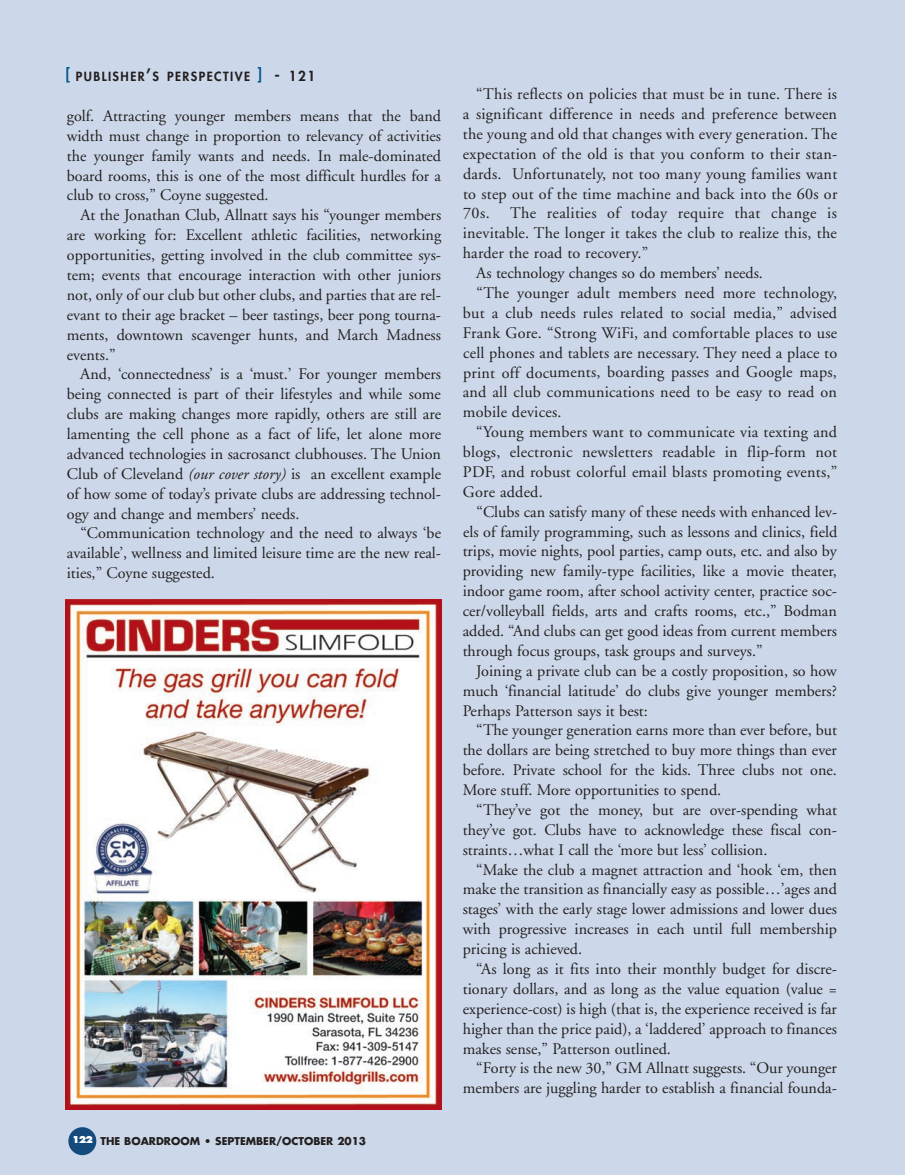
<style>
.page{position:relative;width:905px;height:1175px;background:#ccd8e9}
.page>*{position:absolute;margin:0;border:0;box-sizing:border-box;transform-origin:0 0}
.t1{font:16.2px/19.8px "Adobe Garamond";color:#231f20;text-align:justify}
.t2{font:16.2px "Adobe Garamond";letter-spacing:.025em;color:#231f20}
.t3{font:800 12.3px "Futura";letter-spacing:.115em;color:#231f20}
.t4{font:700 10.5px "Futura";color:#231f20}
.s1{font-size:16.5px;color:#00538d}
.s2{font-size:16.5px}
.s3{font-size:13.5px}
.s4{font-style:italic}
</style>
<div class="page">
<div style="left:68px;top:1127px;width:28px;height:28px;background:#144a7c;border-radius:50%"></div>
<img style="left:65px;top:600px;width:376px;height:509px">
<p class="t3" style="left:66px;top:68px;width:251px"><span class="s1">[</span> PUBLISHER<span class="s2">’</span>S PERSPECTIVE <span class="s1">]</span> <span class="s2">-</span> <span class="s3">121</span></p>
<p class="t1" style="left:67px;top:106px;width:376px">golf. Attracting younger members means that the band width must change in proportion to relevancy of activities the younger family wants and needs. In male-dominated board rooms, this is one of the most difficult hurdles for a club to cross,” Coyne suggested.</p>
<p class="t1" style="left:67px;top:206px;width:376px;text-indent:14px">At the Jonathan Club, Allnatt says his “younger members are working for: Excellent athletic facilities, networking opportunities, getting involved in the club committee sys&shy;tem; events that encourage interaction with other juniors not, only of our club but other clubs, and parties that are rel&shy;evant to their age bracket – beer tastings, beer pong tourna&shy;ments, downtown scavenger hunts, and March Madness events.”</p>
<p class="t1" style="left:67px;top:365px;width:376px;text-indent:14px">And, ‘connectedness’ is a ‘must.’ For younger members being connected is part of their lifestyles and while some clubs are making changes more rapidly, others are still are lamenting the cell phone as a fact of life, let alone more advanced technologies in sacrosanct clubhouses. The Union Club of Cleveland <span class="s4">(our cover story)</span> is an excellent example of how some of today’s private clubs are addressing technol&shy;ogy and change and members’ needs.</p>
<p class="t1" style="left:67px;top:524px;width:376px;text-indent:14px">“Communication technology and the need to always ‘be available’, wellness and limited leisure time are the new real&shy;ities,” Coyne suggested.</p>
<p class="t4" style="left:72px;top:1133px;width:295px"><sup>122</sup> THE BOARDROOM • SEPTEMBER/OCTOBER 2013</p>
<p class="t1" style="left:463px;top:84px;width:376px;text-indent:13px">“This reflects on policies that must be in tune. There is a significant difference in needs and preference between the young and old that changes with every generation. The expectation of the old is that you conform to their stan&shy;dards. Unfortunately, not too many young families want to step out of the time machine and back into the 60s or 70s.</p>
<p class="t2" style="left:510px;top:205px;width:328px">The realities of today require that change is</p>
<p class="t1" style="left:463px;top:224px;width:376px">inevitable. The longer it takes the club to realize this, the</p>
<p class="t1" style="left:463px;top:243px;width:187px">harder the road to recovery.”</p>
<p class="t1" style="left:476px;top:263px;width:288px">As technology changes so do members’ needs.</p>
<p class="t1" style="left:476px;top:283px;width:362px">“The younger adult members need more technology,</p>
<p class="t1" style="left:463px;top:303px;width:376px">but a club needs rules related to social media,” advised</p>
<p class="t1" style="left:463px;top:323px;width:376px">Frank Gore. “Strong WiFi, and comfortable places to use</p>
<p class="t1" style="left:463px;top:343px;width:376px">cell phones and tablets are necessary. They need a place to</p>
<p class="t1" style="left:463px;top:363px;width:375px">print off documents, boarding passes and Google maps,</p>
<p class="t1" style="left:462px;top:383px;width:376px">and all club communications need to be easy to read on</p>
<p class="t1" style="left:462px;top:402px;width:100px">mobile devices.</p>
<p class="t1" style="left:476px;top:422px;width:362px">“Young members want to communicate via texting and</p>
<p class="t1" style="left:463px;top:442px;width:376px">blogs, electronic newsletters readable in flip-form not</p>
<p class="t1" style="left:463px;top:462px;width:376px">PDF, and robust colorful email blasts promoting events,”</p>
<p class="t1" style="left:463px;top:482px;width:81px">Gore added.</p>
<p class="t1" style="left:476px;top:502px;width:362px">“Clubs can satisfy many of these needs with enhanced lev-</p>
<p class="t1" style="left:463px;top:522px;width:376px">els of family programming, such as lessons and clinics, field</p>
<p class="t1" style="left:462px;top:542px;width:376px">trips, movie nights, pool parties, camp outs, etc. and also by</p>
<p class="t1" style="left:462px;top:561px;width:376px">providing new family-type facilities, like a movie theater,</p>
<p class="t1" style="left:462px;top:581px;width:376px">indoor game room, after school activity center, practice soc-</p>
<p class="t1" style="left:462px;top:601px;width:376px">cer/volleyball fields, arts and crafts rooms, etc.,” Bodman</p>
<p class="t1" style="left:462px;top:621px;width:376px">added. “And clubs can get good ideas from current members</p>
<p class="t1" style="left:462px;top:641px;width:301px">through focus groups, task groups and surveys.”</p>
<p class="t1" style="left:476px;top:661px;width:362px">Joining a private club can be a costly proposition, so how</p>
<p class="t1" style="left:462px;top:681px;width:376px">much ‘financial latitude’ do clubs give younger members?</p>
<p class="t1" style="left:462px;top:701px;width:187px">Perhaps Patterson says it best:</p>
<p class="t1" style="left:476px;top:720px;width:362px">“The younger generation earns more than ever before, but</p>
<p class="t1" style="left:462px;top:740px;width:376px">the dollars are being stretched to buy more things than ever</p>
<p class="t1" style="left:462px;top:760px;width:376px">before. Private school for the kids. Three clubs not one.</p>
<p class="t1" style="left:462px;top:780px;width:260px">More stuff. More opportunities to spend.</p>
<p class="t1" style="left:476px;top:800px;width:362px">“They’ve got the money, but are over-spending what</p>
<p class="t1" style="left:463px;top:820px;width:375px">they’ve got. Clubs have to acknowledge these fiscal con-</p>
<p class="t1" style="left:462px;top:840px;width:306px">straints…what I call the ‘more but less’ collision.</p>
<p class="t1" style="left:476px;top:860px;width:362px">“Make the club a magnet attraction and ‘hook ‘em, then</p>
<p class="t1" style="left:462px;top:879px;width:376px">make the transition as financially easy as possible…’ages and</p>
<p class="t1" style="left:462px;top:899px;width:376px">stages’ with the early stage lower admissions and lower dues</p>
<p class="t1" style="left:462px;top:919px;width:376px">with progressive increases in each until full membership</p>
<p class="t1" style="left:462px;top:939px;width:121px">pricing is achieved.</p>
<p class="t1" style="left:476px;top:959px;width:362px">“As long as it fits into their monthly budget for discre-</p>
<p class="t1" style="left:463px;top:979px;width:375px">tionary dollars, and as long as the value equation (value =</p>
<p class="t1" style="left:462px;top:999px;width:376px">experience-cost) is high (that is, the experience received is far</p>
<p class="t1" style="left:462px;top:1019px;width:376px">higher than the price paid), a ‘laddered’ approach to finances</p>
<p class="t1" style="left:462px;top:1038px;width:210px">makes sense,” Patterson outlined.</p>
<p class="t1" style="left:476px;top:1058px;width:362px">“Forty is the new 30,” GM Allnatt suggests. “Our younger</p>
<p class="t1" style="left:462px;top:1078px;width:376px">members are juggling harder to establish a financial founda-</p>
</div>
